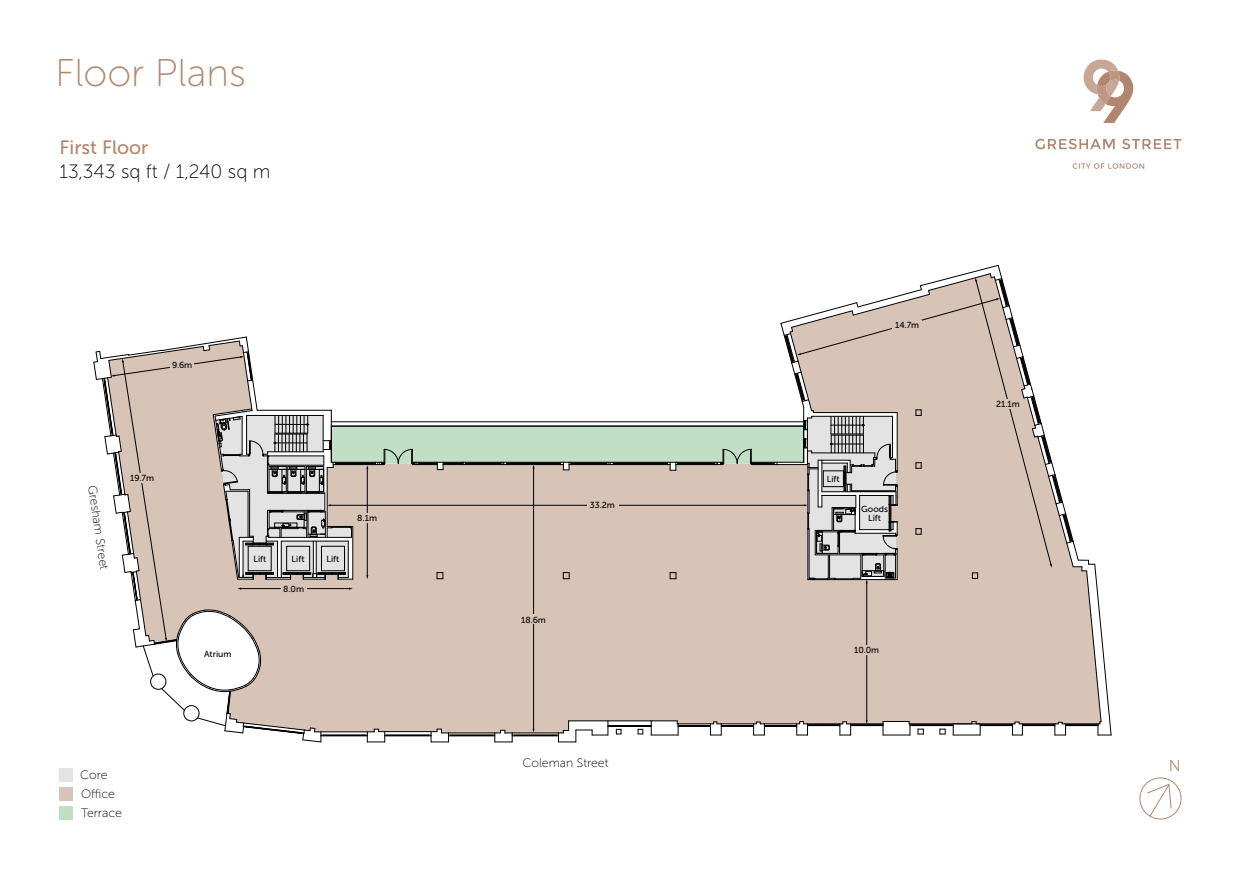
<style>
.page{position:relative;width:1241px;height:879px;background:#fff}
.page>*{position:absolute;margin:0;border:0;box-sizing:border-box;transform-origin:0 0}
.t1{font:38.5px "Museo Sans 100";color:#b2876f}
.t2{font:19.25px "Museo Sans 100";color:#000}
.t3{font:19.25px "Museo Sans 500";color:#b2876f}
.t4{font:15.75px "Museo Sans 300";color:#b2876f}
.t5{font:12.25px/18.9px "Museo Sans 100";color:#000}
.t6{font:8.75px/8.8px "Museo Sans 500";color:#000;text-align:center}
</style>
<div class="page">
<svg style="left:1035px;top:139px;width:146px;height:30px"></svg>
<svg style="left:1083px;top:60px;width:50px;height:63px"></svg>
<svg style="left:93px;top:265px;width:1018px;height:477px"></svg>
<div style="left:852px;top:644px;width:29px;height:10px;background:#d8c3b7"></div>
<div style="left:993px;top:399px;width:29px;height:10px;background:#d8c3b7"></div>
<div style="left:892px;top:319px;width:29px;height:10px;background:#d8c3b7"></div>
<div style="left:587px;top:499px;width:31px;height:10px;background:#d8c3b7"></div>
<div style="left:170px;top:360px;width:24px;height:10px;background:#d8c3b7"></div>
<div style="left:128px;top:472px;width:28px;height:10px;background:#d8c3b7"></div>
<div style="left:60px;top:767px;width:13px;height:14px;background:#e3e3e3"></div>
<div style="left:60px;top:786px;width:13px;height:14px;background:#d8c3b7"></div>
<div style="left:60px;top:805px;width:13px;height:14px;background:#c1dfc4"></div>
<div style="left:1139px;top:777px;width:42px;height:42px;border:1px solid #b2876f;border-radius:50%"></div>
<svg style="left:1145px;top:782px;width:26px;height:35px"></svg>
<h1 class="t1" style="left:55px;top:53px;width:192px">Floor Plans</h1>
<h2 class="t3" style="left:60px;top:136px;width:90px">First Floor</h2>
<h2 class="t2" style="left:60px;top:161px;width:212px">13,343 sq ft / 1,240 sq m</h2>
<p class="t6" style="left:172px;top:361px;width:22px">9.6m</p>
<h3 class="t5" style="left:102px;top:483px;width:87px;rotate:82deg">Gresham Street</h3>
<p class="t6" style="left:130px;top:473px;width:26px">19.7m</p>
<p class="t6" style="left:253px;top:554px;width:14px">Lift</p>
<p class="t6" style="left:291px;top:554px;width:14px">Lift</p>
<p class="t6" style="left:326px;top:554px;width:14px">Lift</p>
<p class="t6" style="left:283px;top:584px;width:22px">8.0m</p>
<p class="t6" style="left:357px;top:513px;width:21px">8.1m</p>
<p class="t6" style="left:204px;top:649px;width:29px">Atrium</p>
<h3 class="t5" style="left:80px;top:765px;width:43px">Core<br>Office<br>Terrace</h3>
<p class="t6" style="left:521px;top:614px;width:26px">18.6m</p>
<p class="t6" style="left:590px;top:500px;width:27px">33.2m</p>
<h3 class="t5" style="left:522px;top:752px;width:88px">Coleman Street</h3>
<p class="t6" style="left:895px;top:320px;width:25px">14.7m</p>
<p class="t6" style="left:826px;top:474px;width:14px">Lift</p>
<p class="t6" style="left:861px;top:504px;width:28px">Goods<br>Lift</p>
<p class="t6" style="left:854px;top:645px;width:27px">10.0m</p>
<p class="t6" style="left:995px;top:400px;width:25px">21.1m</p>
<h3 class="t4" style="left:1168px;top:757px;width:13px">N</h3>
</div>
